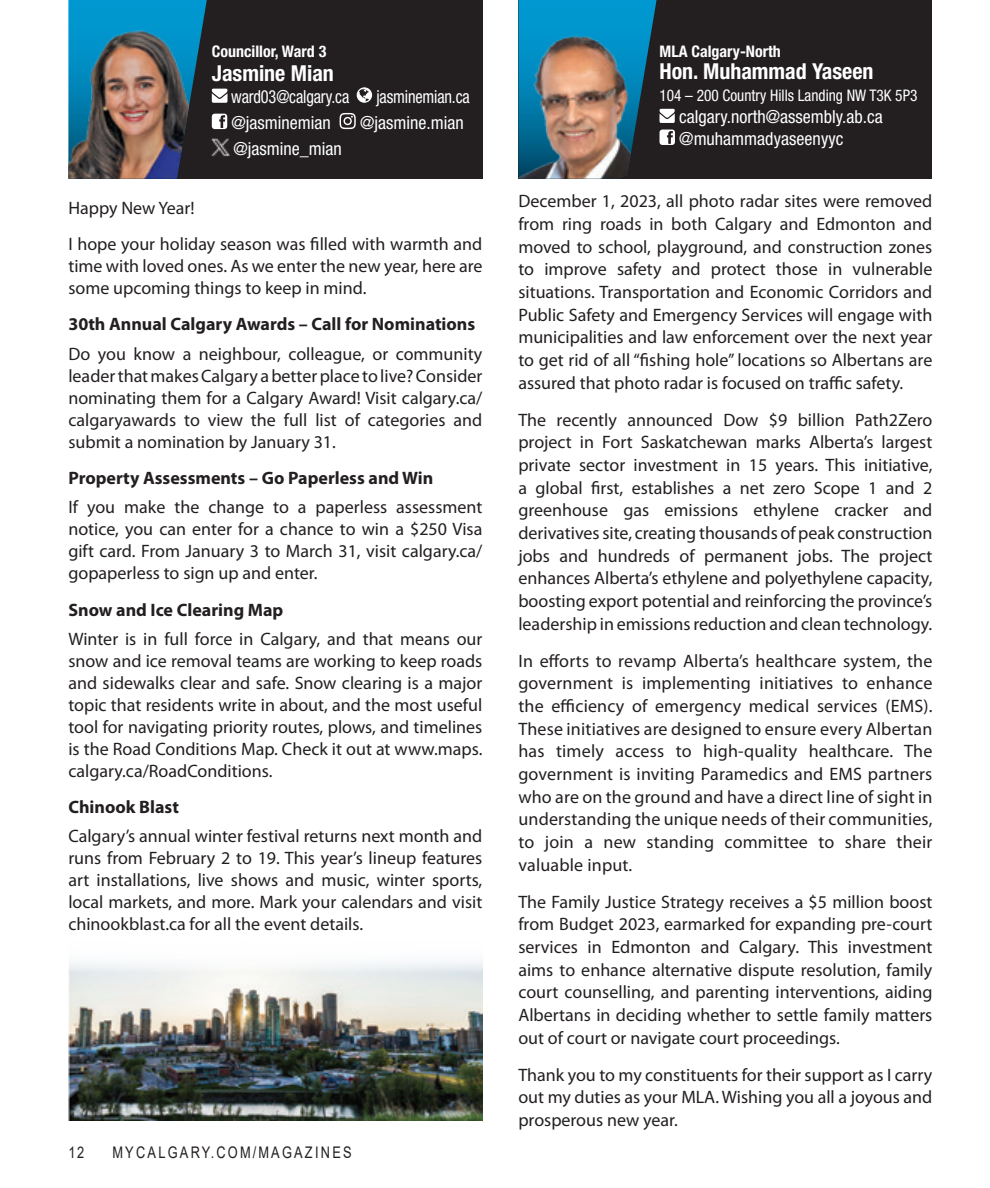
<style>
.page{position:relative;width:990px;height:1188px;background:#fff}
.page>*{position:absolute;margin:0;border:0;box-sizing:border-box;transform-origin:0 0}
.Body_text{font:700 condensed 22px "Helvetica Neue LT Std";color:#fff}
.Body_text-2{font:18px/22.6px "Myriad Pro";color:#231f20;text-align:justify}
.Body_text-3{font:700 18px "Myriad Pro";color:#231f20}
.Body_text-4{font:condensed 18px "Helvetica Neue LT Std";color:#fff}
.Body_text-5{font:condensed 18px "Helvetica Neue LT Std";color:#fff;scale:.91 1}
.t1{font:condensed 16px "Helvetica Neue LT Std";color:#fff;scale:.96 1}
.Body_text-6{font:700 condensed 16px "Helvetica Neue LT Std";color:#fff}
.t2{font:16px "Arial";letter-spacing:.175em;color:#231f20;scale:.8 1}
</style>
<div class="page">
<div style="left:69px;top:0;width:413px;height:179px;background:#231f20"></div>
<svg style="left:357px;top:87px;width:15px;height:16px"></svg>
<svg style="left:68px;top:0;width:160px;height:179px"></svg>
<svg style="left:340px;top:113px;width:16px;height:16px"></svg>
<img style="left:212px;top:139px;width:19px;height:18px">
<img style="left:68px;top:961px;width:414px;height:159px">
<div style="left:518px;top:0;width:414px;height:179px;background:#231f20"></div>
<img style="left:518px;top:0;width:157px;height:179px">
<p class="Body_text-6" style="left:212px;top:41px;width:116px">Councillor, Ward 3</p>
<p class="Body_text" style="left:212px;top:60px;width:124px">Jasmine Mian</p>
<p class="Body_text-5" style="left:231px;top:86px;width:131px">ward03@calgary.ca</p>
<p class="Body_text-5" style="left:376px;top:86px;width:104px">jasminemian.ca</p>
<p class="Body_text-4" style="left:232px;top:112px;width:101px">@jasminemian</p>
<p class="Body_text-4" style="left:360px;top:112px;width:105px">@jasmine.mian</p>
<p class="Body_text-4" style="left:233px;top:139px;width:110px">@jasmine_mian</p>
<p class="Body_text-2" style="left:68px;top:196px;width:128px">Happy New Year!</p>
<p class="Body_text-2" style="left:68px;top:233px;width:416px;line-height:22px">I hope your holiday season was filled with warmth and time with loved ones. As we enter the new year, here are some upcoming things to keep in mind.</p>
<p class="Body_text-3" style="left:68px;top:313px;width:408px">30th Annual Calgary Awards – Call for Nominations</p>
<p class="Body_text-2" style="left:68px;top:342px;width:416px;line-height:22px">Do you know a neighbour, colleague, or community leader that makes Calgary a better place to live? Consider nominating them for a Calgary Award! Visit calgary.ca/ calgaryawards to view the full list of categories and submit a nomination by January 31.</p>
<p class="Body_text-3" style="left:68px;top:466px;width:366px">Property Assessments – Go Paperless and Win</p>
<p class="Body_text-2" style="left:68px;top:496px;width:416px;line-height:22px">If you make the change to a paperless assessment notice, you can enter for a chance to win a $250 Visa gift card. From January 3 to March 31, visit calgary.ca/ gopaperless to sign up and enter.</p>
<p class="Body_text-3" style="left:68px;top:598px;width:216px">Snow and Ice Clearing Map</p>
<p class="Body_text-2" style="left:68px;top:628px;width:416px;line-height:22px">Winter is in full force in Calgary, and that means our snow and ice removal teams are working to keep roads and sidewalks clear and safe. Snow clearing is a major topic that residents write in about, and the most useful tool for navigating priority routes, plows, and timelines is the Road Conditions Map. Check it out at www.maps. calgary.ca/RoadConditions.</p>
<p class="Body_text-3" style="left:68px;top:795px;width:112px">Chinook Blast</p>
<p class="Body_text-2" style="left:68px;top:825px;width:416px;line-height:22px">Calgary’s annual winter festival returns next month and runs from February 2 to 19. This year’s lineup features art installations, live shows and music, winter sports, local markets, and more. Mark your calendars and visit chinookblast.ca for all the event details.</p>
<p class="t2" style="left:68px;top:1141px;width:21px">12</p>
<p class="t2" style="left:112px;top:1141px;width:301px">MYCALGARY.COM/MAGAZINES</p>
<p class="Body_text-6" style="left:660px;top:42px;width:123px">MLA Calgary-North</p>
<p class="Body_text" style="left:660px;top:58px;width:216px">Hon. Muhammad Yaseen</p>
<p class="t1" style="left:660px;top:86px;width:270px">104 – 200 Country Hills Landing NW T3K 5P3</p>
<p class="Body_text-4" style="left:679px;top:106px;width:205px">calgary.north@assembly.ab.ca</p>
<p class="Body_text-4" style="left:679px;top:128px;width:166px">@muhammadyaseenyyc</p>
<p class="Body_text-2" style="left:518px;top:190px;width:416px">December 1, 2023, all photo radar sites were removed from ring roads in both Calgary and Edmonton and moved to school, playground, and construction zones to improve safety and protect those in vulnerable situations. Transportation and Economic Corridors and Public Safety and Emergency Services will engage with municipalities and law enforcement over the next year to get rid of all “fishing hole” locations so Albertans are assured that photo radar is focused on traffic safety.</p>
<p class="Body_text-2" style="left:518px;top:408px;width:416px">The recently announced Dow $9 billion Path2Zero project in Fort Saskatchewan marks Alberta’s largest private sector investment in 15 years. This initiative, a global first, establishes a net zero Scope 1 and 2 greenhouse gas emissions ethylene cracker and derivatives site, creating thousands of peak construction jobs and hundreds of permanent jobs. The project enhances Alberta’s ethylene and polyethylene capacity, boosting export potential and reinforcing the province’s leadership in emissions reduction and clean technology.</p>
<p class="Body_text-2" style="left:518px;top:649px;width:416px">In efforts to revamp Alberta’s healthcare system, the government is implementing initiatives to enhance the efficiency of emergency medical services (EMS).<br>These initiatives are designed to ensure every Albertan has timely access to high-quality healthcare. The government is inviting Paramedics and EMS partners who are on the ground and have a direct line of sight in understanding the unique needs of their communities, to join a new standing committee to share their valuable input.</p>
<p class="Body_text-2" style="left:518px;top:890px;width:416px">The Family Justice Strategy receives a $5 million boost from Budget 2023, earmarked for expanding pre-court services in Edmonton and Calgary. This investment aims to enhance alternative dispute resolution, family court counselling, and parenting interventions, aiding Albertans in deciding whether to settle family matters out of court or navigate court proceedings.</p>
<p class="Body_text-2" style="left:518px;top:1063px;width:416px">Thank you to my constituents for their support as I carry out my duties as your MLA. Wishing you all a joyous and prosperous new year.</p>
</div>
